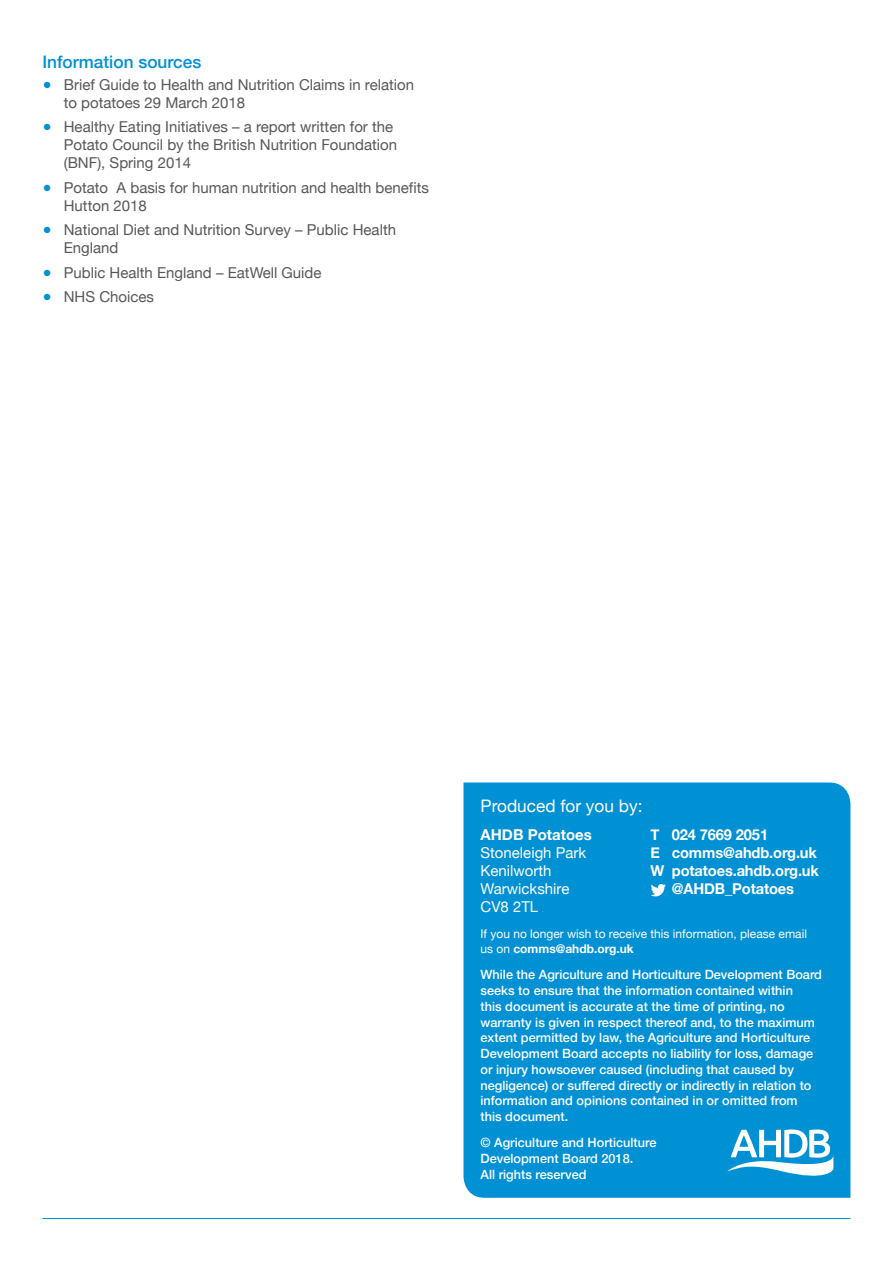
<style>
.page{position:relative;width:893px;height:1263px;background:#fff}
.page>*{position:absolute;margin:0;border:0;box-sizing:border-box;transform-origin:0 0}
.BLUE_SUB_HEADING_1{font:500 17.25px "Helvetica Neue";color:#0090d4}
.t1{font:17.25px "Helvetica Neue";color:#fff}
.t2{font:15px/18px "Helvetica Neue";color:#575756}
.t3{font:700 15px "Helvetica Neue";letter-spacing:-.01em;color:#fff}
.t4{font:15px "Helvetica Neue";color:#fff}
.DISCLAIMER{font:500 12.75px/15.8px "Helvetica Neue";color:#fff}
.DISCLAIMER-2{font:12px/15px "Helvetica Neue";color:#fff}
.s1{color:#0090d4}
.s2{font-weight:700}
</style>
<div class="page">
<hr style="left:43px;top:1218px;width:807px;height:1px;background:#0090d4">
<div style="left:463px;top:782px;width:387px;height:416px;background:#0090d4"></div>
<svg style="left:651px;top:884px;width:15px;height:12px"></svg>
<svg style="left:724px;top:1126px;width:109px;height:56px"></svg>
<p class="BLUE_SUB_HEADING_1" style="left:43px;top:48px;width:160px">Information sources</p>
<p class="t2" style="left:64px;top:77px;width:352px;text-indent:-21px"><span class="s1">●</span> Brief Guide to Health and Nutrition Claims in relation to potatoes 29 March 2018</p>
<p class="t2" style="left:64px;top:119px;width:335px;text-indent:-21px"><span class="s1">●</span> Healthy Eating Initiatives – a report written for the<br>Potato Council by the British Nutrition Foundation (BNF), Spring 2014</p>
<p class="t2" style="left:64px;top:179px;width:367px;text-indent:-21px"><span class="s1">●</span> Potato A basis for human nutrition and health benefits<br>Hutton 2018</p>
<p class="t2" style="left:64px;top:222px;width:334px;text-indent:-21px"><span class="s1">●</span> National Diet and Nutrition Survey – Public Health<br>England</p>
<p class="t2" style="left:43px;top:264px;width:281px"><span class="s1">●</span> Public Health England – EatWell Guide</p>
<p class="t2" style="left:43px;top:289px;width:113px"><span class="s1">●</span> NHS Choices</p>
<p class="t1" style="left:480px;top:793px;width:163px">Produced for you by:</p>
<p class="t3" style="left:480px;top:823px;width:113px">AHDB Potatoes</p>
<p class="t3" style="left:651px;top:823px;width:119px">T 024 7669 2051</p>
<p class="t4" style="left:480px;top:842px;width:107px">Stoneleigh Park</p>
<p class="t3" style="left:651px;top:841px;width:168px">E comms@ahdb.org.uk</p>
<p class="t4" style="left:480px;top:860px;width:73px">Kenilworth</p>
<p class="t3" style="left:651px;top:859px;width:170px">W potatoes.ahdb.org.uk</p>
<p class="t4" style="left:480px;top:878px;width:90px">Warwickshire</p>
<p class="t3" style="left:672px;top:877px;width:124px">@AHDB_Potatoes</p>
<p class="t4" style="left:480px;top:896px;width:59px">CV8 2TL</p>
<p class="DISCLAIMER-2" style="left:480px;top:927px;width:328px">If you no longer wish to receive this information, please email us on <span class="s2">comms@ahdb.org.uk</span></p>
<p class="DISCLAIMER" style="left:480px;top:966px;width:343px">While the Agriculture and Horticulture Development Board seeks to ensure that the information contained within<br>this document is accurate at the time of printing, no warranty is given in respect thereof and, to the maximum extent permitted by law, the Agriculture and Horticulture Development Board accepts no liability for loss, damage or injury howsoever caused (including that caused by negligence) or suffered directly or indirectly in relation to information and opinions contained in or omitted from this document.</p>
<p class="DISCLAIMER" style="left:480px;top:1134px;width:178px">© Agriculture and Horticulture<br>Development Board 2018.<br>All rights reserved</p>
<p class="DISCLAIMER-2" style="left:614px;top:962px;width:191px">If you no longer wish to receive this information, please email us on <span class="s2">comms@ahdb.org.uk</span></p>
</div>
